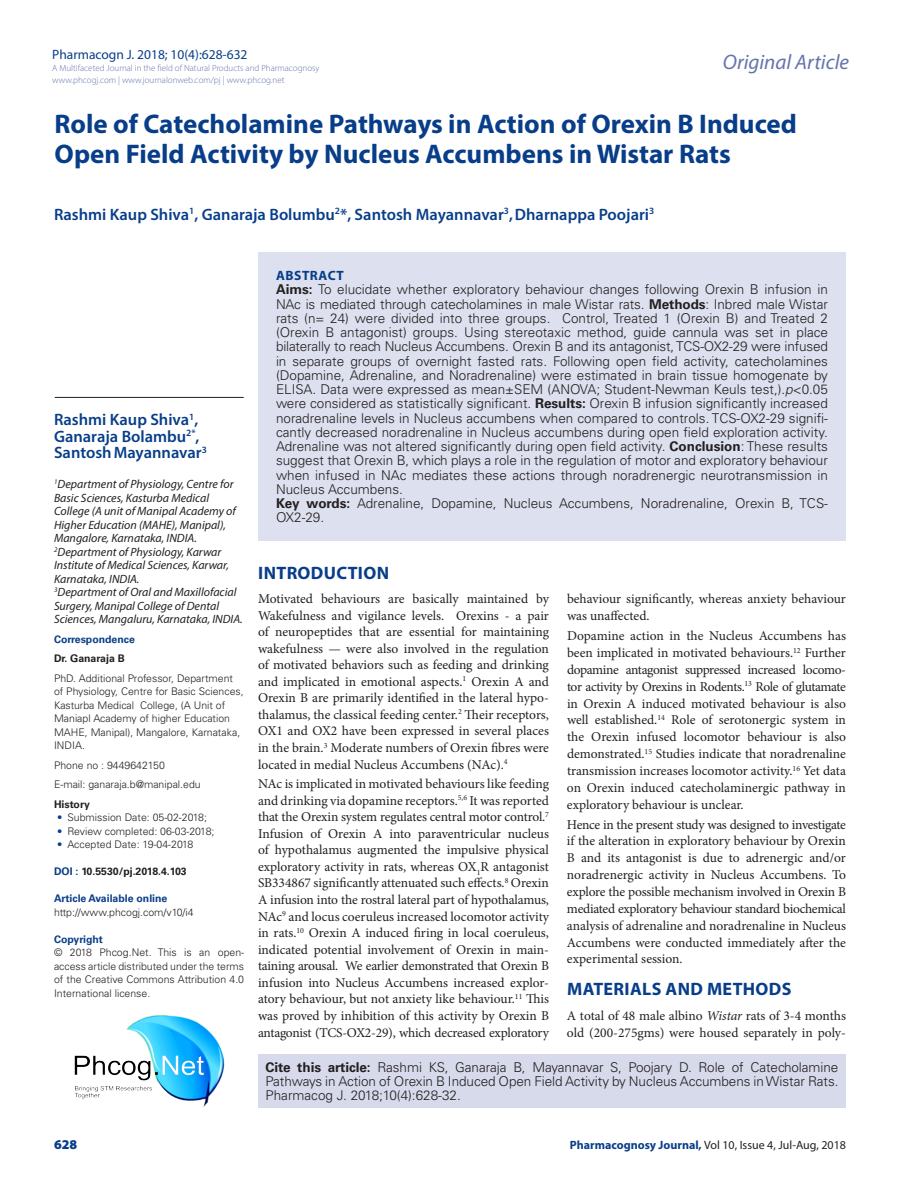
<style>
.page{position:relative;width:918px;height:1188px;background:#fff}
.page>*{position:absolute;margin:0;border:0;box-sizing:border-box;transform-origin:0 0}
.CT{font:700 27px/30px "Myriad Pro";color:#083e89}
.t1{font:italic 21px "Myriad Pro";color:#6473ac}
._1_HD{font:700 18px "Myriad Pro";letter-spacing:.02em;color:#083e89}
.CA{font:600 16.5px "Myriad Pro";color:#083e89}
.TXT{font:13.5px/16.5px "Minion Pro";letter-spacing:-.005em;color:#231f20;text-align:justify}
.ABS_TXT{font:300 13.5px/14.2px "Univers LT Std";color:#231f20;text-align:justify}
.t2{font:13.5px "Myriad Pro";color:#083e89}
.ABS_HD{font:700 13.5px "Myriad Pro";letter-spacing:.04em;color:#083e89}
.RRH{font:900 13.5px "Myriad Pro";color:#083e89}
.CA_Aff{font:italic 12px/13.5px "Myriad Pro";color:#231f20}
.RRH-2{font:12px "Myriad Pro";color:#231f20}
.ABS_AU_ADD{font:300 10.5px/13.5px "Univers LT Std";color:#231f20}
.ABS_AU_ADD-2{font:700 10.5px "Univers LT Std";color:#231f20}
.ABS_AU_ADD-3{font:700 10.5px "Univers LT Std";color:#083e89}
.ABS_TXT-2{font:700 10.5px "Univers LT Std";color:#083e89}
.t3{font:300 9px/12px "Myriad Pro";color:#6473ac}
.s1{color:#083e89}
.s2{font-weight:700}
.s3{font-style:italic}
.s4{font-weight:700;color:#083e89}
</style>
<div class="page">
<div style="left:258px;top:252px;width:588px;height:288px;background:#dde0ee"></div>
<hr style="left:55px;top:397px;width:189px;height:1px;background:#231f20">
<div style="left:258px;top:1054px;width:588px;height:54px;background:#d6daeb"></div>
<img style="left:74px;top:1015px;width:150px;height:92px">
<p class="t2" style="left:52px;top:46px;width:197px">Pharmacogn J. 2018; 10(4):628-632</p>
<p class="t3" style="left:52px;top:62px;width:269px">A Multifaceted Journal in the field of Natural Products and Pharmacognosy www.phcogj.com | www.journalonweb.com/pj | www.phcog.net</p>
<h2 class="t1" style="left:723px;top:49px;width:128px">Original Article</h2>
<p class="CT" style="left:55px;top:108px;width:744px">Role of Catecholamine Pathways in Action of Orexin B Induced<br>Open Field Activity by Nucleus Accumbens in Wistar Rats</p>
<p class="CA" style="left:54px;top:204px;width:602px">Rashmi Kaup Shiva<sup>1</sup>, Ganaraja Bolumbu<sup>2</sup>*, Santosh Mayannavar<sup>3</sup>,Dharnappa Poojari<sup>3</sup></p>
<p class="CA" style="left:54px;top:409px;width:146px">Rashmi Kaup Shiva<sup>1</sup>,</p>
<p class="CA" style="left:54px;top:426px;width:147px">Ganaraja Bolambu<sup>2*</sup>,</p>
<p class="CA" style="left:54px;top:442px;width:154px">SantoshMayannavar<sup>3</sup></p>
<p class="CA_Aff" style="left:54px;top:477px;width:183px"><sup>1</sup>Department of Physiology, Centre for Basic Sciences, Kasturba Medical College (A unit of Manipal Academy of Higher Education (MAHE), Manipal), Mangalore, Karnataka, INDIA.</p>
<p class="CA_Aff" style="left:54px;top:545px;width:177px"><sup>2</sup>Department of Physiology, Karwar<br>Institute of Medical Sciences, Karwar,<br>Karnataka, INDIA.</p>
<p class="CA_Aff" style="left:54px;top:585px;width:190px"><sup>3</sup>Department of Oral and Maxillofacial<br>Surgery, Manipal College of Dental<br>Sciences, Mangaluru, Karnataka, INDIA.</p>
<p class="ABS_TXT-2" style="left:54px;top:633px;width:82px">Correspondence</p>
<p class="ABS_AU_ADD-2" style="left:54px;top:652px;width:72px">Dr. Ganaraja B</p>
<p class="ABS_AU_ADD" style="left:54px;top:671px;width:191px">PhD. Additional Professor, Department of Physiology, Centre for Basic Sciences, Kasturba Medical College, (A Unit of Maniapl Academy of higher Education MAHE, Manipal), Mangalore, Karnataka, INDIA.</p>
<p class="ABS_AU_ADD" style="left:54px;top:758px;width:112px">Phone no : 9449642150</p>
<p class="ABS_AU_ADD" style="left:54px;top:778px;width:148px">E-mail: ganaraja.b@manipal.edu</p>
<p class="ABS_AU_ADD-2" style="left:54px;top:798px;width:37px">History</p>
<p class="ABS_AU_ADD" style="left:57px;top:811px;width:151px"><span class="s1">•</span> Submission Date: 05-02-2018;</p>
<p class="ABS_AU_ADD" style="left:57px;top:824px;width:159px"><span class="s1">•</span> Review completed: 06-03-2018;</p>
<p class="ABS_AU_ADD" style="left:57px;top:838px;width:138px"><span class="s1">•</span> Accepted Date: 19-04-2018</p>
<p class="ABS_AU_ADD-2" style="left:54px;top:865px;width:134px"><span class="s1">DOI :</span> 10.5530/pj.2018.4.103</p>
<p class="ABS_AU_ADD-3" style="left:54px;top:892px;width:115px">Article Available online</p>
<p class="ABS_AU_ADD" style="left:54px;top:905px;width:141px">http://www.phcogj.com/v10/i4</p>
<p class="ABS_AU_ADD-3" style="left:54px;top:933px;width:50px">Copyright</p>
<p class="ABS_AU_ADD" style="left:54px;top:946px;width:192px;text-align:justify">© 2018 Phcog.Net. This is an open&shy;access article distributed under the terms of the Creative Commons Attribution 4.0<br>International license<span class="s1">.</span></p>
<p class="ABS_HD" style="left:276px;top:267px;width:69px">ABSTRACT</p>
<p class="ABS_TXT" style="left:276px;top:283px;width:554px"><span class="s2">Aims:</span> To elucidate whether exploratory behaviour changes following Orexin B infusion in NAc is mediated through catecholamines in male Wistar rats. <span class="s2">Methods</span>: Inbred male Wistar rats (n= 24) were divided into three groups. Control, Treated 1 (Orexin B) and Treated 2 (Orexin B antagonist) groups. Using stereotaxic method, guide cannula was set in place bilaterally to reach Nucleus Accumbens. Orexin B and its antagonist, TCS-OX2-29 were infused in separate groups of overnight fasted rats. Following open field activity, catecholamines (Dopamine, Adrenaline, and Noradrenaline) were estimated in brain tissue homogenate by ELISA. Data were expressed as mean±SEM (ANOVA; Student-Newman Keuls test,).<span class="s3">p</span>&lt;0.05 were considered as statistically significant. <span class="s2">Results:</span> Orexin B infusion significantly increased noradrenaline levels in Nucleus accumbens when compared to controls. TCS-OX2-29 signifi&shy;cantly decreased noradrenaline in Nucleus accumbens during open field exploration activity.<br>Adrenaline was not altered significantly during open field activity. <span class="s2">Conclusion</span>: These results suggest that Orexin B, which plays a role in the regulation of motor and exploratory behaviour when infused in NAc mediates these actions through noradrenergic neurotransmission in Nucleus Accumbens.</p>
<p class="ABS_TXT" style="left:276px;top:496px;width:554px"><span class="s2">Key words:</span> Adrenaline, Dopamine, Nucleus Accumbens, Noradrenaline, Orexin B, TCS-<br>OX2-29.</p>
<p class="_1_HD" style="left:258px;top:561px;width:132px">INTRODUCTION</p>
<p class="TXT" style="left:258px;top:591px;width:293px">Motivated behaviours are basically maintained by Wakefulness and vigilance levels. Orexins - a pair of neuropeptides that are essential for maintaining wakefulness — were also involved in the regulation of motivated behaviors such as feeding and drinking and implicated in emotional aspects.<sup>1</sup> Orexin A and Orexin B are primarily identified in the lateral hypo&shy;thalamus, the classical feeding center.<sup>2</sup> Their receptors, OX1 and OX2 have been expressed in several places in the brain.<sup>3</sup> Moderate numbers of Orexin fibres were located in medial Nucleus Accumbens (NAc).<sup>4</sup></p>
<p class="TXT" style="left:258px;top:776px;width:293px">NAc is implicated in motivated behaviours like feeding and drinking via dopamine receptors.<sup>5,6</sup> It was reported that the Orexin system regulates central motor control.<sup>7<br></sup>Infusion of Orexin A into paraventricular nucleus of hypothalamus augmented the impulsive physical exploratory activity in rats, whereas OX<sub>1</sub>R antagonist SB334867 significantly attenuated such effects.<sup>8</sup> Orexin A infusion into the rostral lateral part of hypothalamus, NAc<sup>9</sup> and locus coeruleus increased locomotor activity in rats.<sup>10</sup> Orexin A induced firing in local coeruleus, indicated potential involvement of Orexin in main&shy;taining arousal. We earlier demonstrated that Orexin B infusion into Nucleus Accumbens increased explor&shy;atory behaviour, but not anxiety like behaviour.<sup>11</sup> This was proved by inhibition of this activity by Orexin B antagonist (TCS-OX2-29), which decreased exploratory</p>
<p class="TXT" style="left:567px;top:591px;width:281px">behaviour significantly, whereas anxiety behaviour was unaffected.</p>
<p class="TXT" style="left:567px;top:628px;width:281px">Dopamine action in the Nucleus Accumbens has been implicated in motivated behaviours.<sup>12</sup> Further dopamine antagonist suppressed increased locomo&shy;tor activity by Orexins in Rodents.<sup>13</sup> Role of glutamate in Orexin A induced motivated behaviour is also well established.<sup>14</sup> Role of serotonergic system in the Orexin infused locomotor behaviour is also demonstrated.<sup>15</sup> Studies indicate that noradrenaline transmission increases locomotor activity.<sup>16</sup> Yet data on Orexin induced catecholaminergic pathway in exploratory behaviour is unclear.</p>
<p class="TXT" style="left:567px;top:816px;width:281px">Hence in the present study was designed to investigate if the alteration in exploratory behaviour by Orexin B and its antagonist is due to adrenergic and/or noradrenergic activity in Nucleus Accumbens. To explore the possible mechanism involved in Orexin B mediated exploratory behaviour standard biochemical analysis of adrenaline and noradrenaline in Nucleus Accumbens were conducted immediately after the experimental session.</p>
<p class="_1_HD" style="left:567px;top:977px;width:226px">MATERIALS AND METHODS</p>
<p class="TXT" style="left:567px;top:1007px;width:281px">A total of 48 male albino <span class="s3">Wistar</span> rats of 3-4 months old (200-275gms) were housed separately in poly-</p>
<p class="ABS_TXT" style="left:266px;top:1060px;width:574px"><span class="s2">Cite this article:</span> Rashmi KS, Ganaraja B, Mayannavar S, Poojary D. Role of Catecholamine Pathways in Action of Orexin B Induced Open Field Activity by Nucleus Accumbens in Wistar Rats.<br>Pharmacog J. 2018;10(4):628-32.</p>
<p class="RRH" style="left:54px;top:1136px;width:25px">628</p>
<p class="RRH-2" style="left:570px;top:1138px;width:278px"><span class="s4">Pharmacognosy Journal,</span> Vol 10, Issue 4, Jul-Aug, 2018</p>
</div>
